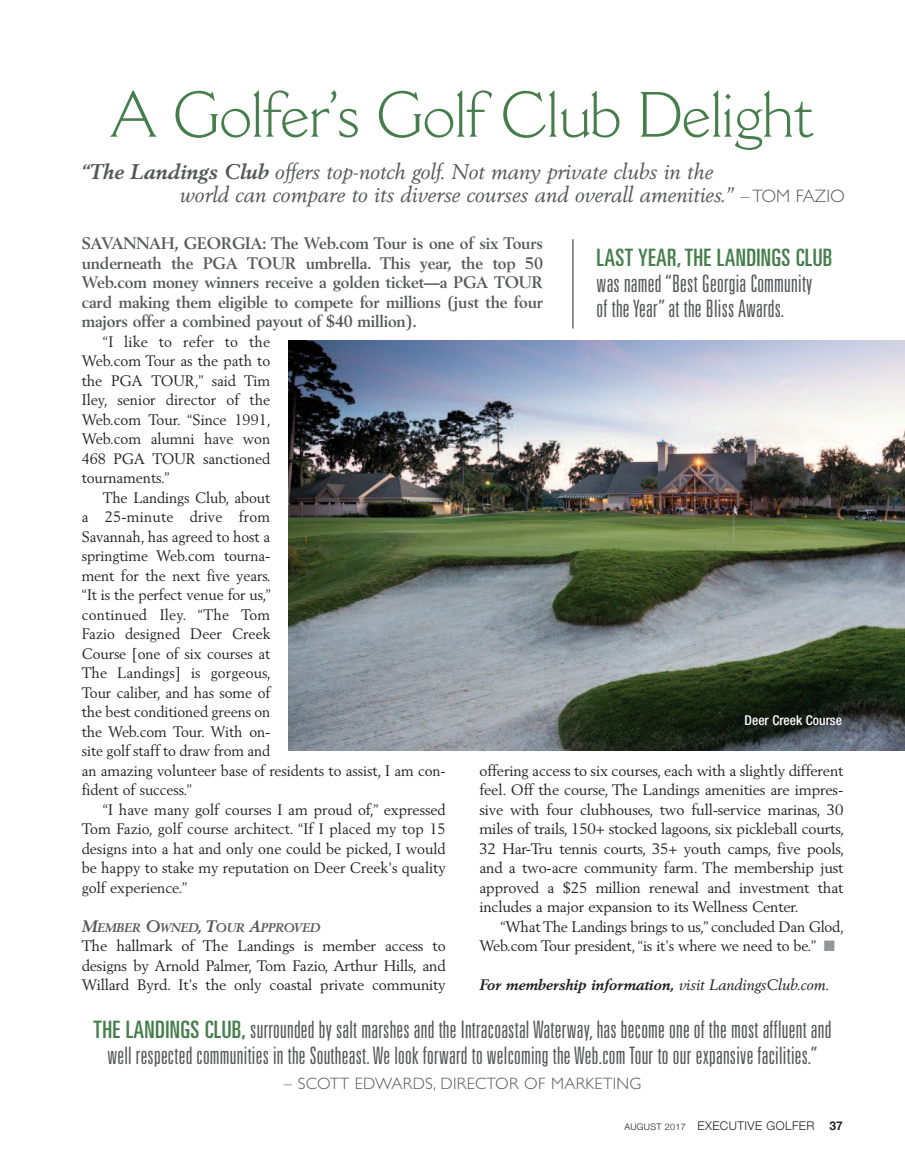
<style>
.page{position:relative;width:905px;height:1161px;background:#fff}
.page>*{position:absolute;margin:0;border:0;box-sizing:border-box;transform-origin:0 0}
.t1{font:300 63px "Cantoria";letter-spacing:-.01em;color:#457e4b}
.t2{font:300 ultra-condensed 24px/25.5px "Univers";letter-spacing:.01em;color:#57585a;text-align:center}
.t3{font:ultra-condensed 24px "Univers";letter-spacing:.015em;color:#457e4b}
.t4{font:italic 21px/22.5px "Berling";color:#57585a}
.t5{font:700 16.5px/19.5px "Berling";letter-spacing:-.01em;color:#57585a;text-align:justify}
.t6{font:300 16.5px "Gill Sans";letter-spacing:.02em;color:#57585a}
.t7{font:15px/19.5px "Berling";letter-spacing:-.005em;color:#231f20;text-align:justify}
.t8{font:italic 700 15px "Berling";color:#231f20}
.t9{font:500 condensed 13.5px "Helvetica Neue";color:#fff}
.t10{font:italic 700 12.3px "Berling";letter-spacing:-.015em;color:#57585a}
.t11{font:300 12px "Helvetica Neue";letter-spacing:.035em;color:#231f20}
.t12{font:700 12px "Helvetica Neue";color:#231f20}
.s1{font-weight:700}
.s2{font-family:"Gill Sans";font-weight:300;font-style:normal;font-size:18px}
.s3{font-size:16.5px}
.s4{color:#939598}
.s5{font-weight:400}
.s6{font-weight:400;color:#457e4b}
.s7{font-size:9px}
</style>
<div class="page">
<img style="left:288px;top:341px;width:616px;height:410px">
<hr style="left:572px;top:239px;width:1px;height:90px;background:#231f20">
<h1 class="t1" style="left:110px;top:92px;width:705px">A Golfer’s Golf Club Delight</h1>
<h3 class="t4" style="left:180px;top:162px;width:666px;text-indent:-98px"><span class="s1">“The Landings Club</span> offers top-notch golf. Not many private clubs in the<br>world can compare to its diverse courses and overall amenities.” <span class="s2">– TOM FAZIO</span></h3>
<p class="t5" style="left:82px;top:235px;width:463px">SAVANNAH, GEORGIA: The Web.com Tour is one of six Tours underneath the PGA TOUR umbrella. This year, the top 50<br>Web.com money winners receive a golden ticket—a PGA TOUR card making them eligible to compete for millions (just the four majors offer a combined payout of $40 million).</p>
<h2 class="t3" style="left:596px;top:249px;width:237px">LAST YEAR,THE LANDINGS CLUB</h2>
<h2 class="t2" style="left:596px;top:272px;width:217px;text-align:left">was named “Best Georgia Community of the Year” at the BlissAwards.</h2>
<p class="t7" style="left:82px;top:333px;width:191px;text-indent:21px">“I like to refer to the Web.com Tour as the path to the PGA TOUR,” said Tim Iley, senior director of the Web.com Tour. “Since 1991, Web.com alumni have won 468 PGA TOUR sanctioned tournaments.”</p>
<p class="t7" style="left:82px;top:489px;width:365px;text-align:left;text-indent:21px">The Landings Club, about<br>a 25-minute drive from<br>Savannah, has agreed to host a<br>springtime Web.com tourna-<br>ment for the next five years.<br>“It is the perfect venue for us,”<br>continued Iley. “The Tom<br>Fazio designed Deer Creek<br>Course [one of six courses at<br>The Landings] is gorgeous,<br>Tour caliber, and has some of<br>the best conditioned greens on<br>the Web.com Tour. With on-<br>site golf staff to draw from and<br>an amazing volunteer base of residents to assist, I am con&shy;fident of success.”</p>
<p class="t7" style="left:82px;top:801px;width:365px;text-indent:21px">“I have many golf courses I am proud of,” expressed Tom Fazio, golf course architect. “If I placed my top 15 designs into a hat and only one could be picked, I would be happy to stake my reputation on Deer Creek’s quality golf experience.”</p>
<p class="t10" style="left:82px;top:922px;width:240px"><span class="s3">M</span>EMBER <span class="s3">O</span>WNED<span class="s3">, T</span>OUR <span class="s3">A</span>PPROVED</p>
<p class="t7" style="left:82px;top:937px;width:365px">The hallmark of The Landings is member access to designs by Arnold Palmer, Tom Fazio, Arthur Hills, and Willard Byrd. It’s the only coastal private community</p>
<p class="t9" style="left:744px;top:715px;width:99px">Deer Creek Course</p>
<p class="t7" style="left:479px;top:762px;width:366px">offering access to six courses, each with a slightly different feel. Off the course, The Landings amenities are impres&shy;sive with four clubhouses, two full-service marinas, 30 miles of trails, 150+ stocked lagoons, six pickleball courts, 32 Har-Tru tennis courts, 35+ youth camps, five pools, and a two-acre community farm. The membership just approved a $25 million renewal and investment that includes a major expansion to its Wellness Center.</p>
<p class="t7" style="left:479px;top:918px;width:366px;text-indent:21px">“What The Landings brings to us,” concluded Dan Glod,<br>Web.com Tour president, “is it’s where we need to be.” <span class="s4">■</span></p>
<p class="t8" style="left:479px;top:979px;width:352px">For membership information, <span class="s5">visit LandingsClub.com.</span></p>
<p class="t2" style="left:94px;top:1018px;width:739px"><span class="s6">THE LANDINGS CLUB,</span> surrounded by salt marshes and the Intracoastal Waterway, has become one of the most affluent and well respected communities in the Southeast. We look forward to welcoming the Web.com Tour to our expansive facilities.”</p>
<p class="t6" style="left:284px;top:1077px;width:359px">– SCOTT EDWARDS, DIRECTOR OF MARKETING</p>
<p class="t11" style="left:624px;top:1119px;width:191px"><span class="s7">AUGUST 2017</span> EXECUTIVE GOLFER</p>
<p class="t12" style="left:829px;top:1119px;width:15px">37</p>
</div>
